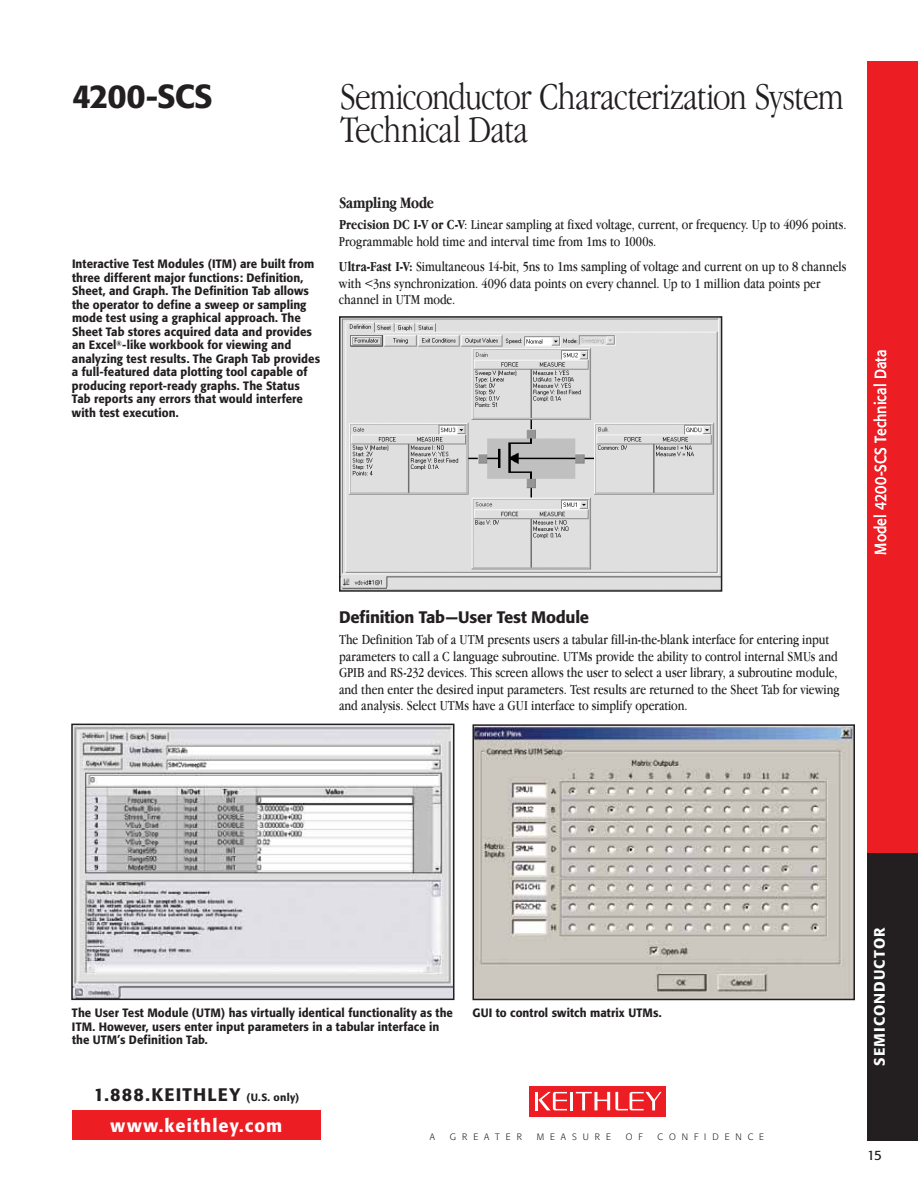
<style>
.page{position:relative;width:918px;height:1188px;background:#fff}
.page>*{position:absolute;margin:0;border:0;box-sizing:border-box;transform-origin:0 0}
.t1{font:300 condensed 39px/33px "Garamond IT Cby BT";letter-spacing:-.025em;color:#231f20}
.t2{font:500 33px "Formata";letter-spacing:-.03em;color:#231f20}
.t3{font:500 18px "Formata";letter-spacing:.065em;color:#231f20}
.t4{font:500 18px "Formata";letter-spacing:.06em;color:#fff}
.t5{font:500 16.5px "Formata";letter-spacing:-.01em;color:#231f20}
.t6{font:700 condensed 16.5px "Garamond IT Cby BT";color:#231f20}
.t7{font:15.75px "Formata";letter-spacing:.005em;color:#fff;scale:.9 1}
.t8{font:500 15px "Formata";letter-spacing:.07em;color:#fff}
.t9{font:condensed 14.25px/16.5px "Garamond IT Cby BT";color:#231f20}
.t10{font:13.5px "Formata";color:#231f20}
.t11{font:500 12px/13.5px "Formata";letter-spacing:.005em;color:#231f20;scale:.95 1}
.t12{font:300 9.15px "Formata";letter-spacing:.65em;color:#231f20}
.s1{font-weight:700}
.s2{font-size:10.5px}
</style>
<div class="page">
<div style="left:72px;top:1110px;width:249px;height:30px;background:#ed1d24"></div>
<div style="left:867px;top:61px;width:51px;height:792px;background:#ed1d24"></div>
<div style="left:867px;top:853px;width:51px;height:288px;background:#231f20"></div>
<div style="left:529px;top:1086px;width:137px;height:30px;background:#ed1d24"></div>
<hr style="left:570px;top:1092px;width:3px;height:18px;background:#fff">
<hr style="left:535px;top:1092px;width:3px;height:18px;background:#fff">
<svg style="left:538px;top:1092px;width:29px;height:18px"></svg>
<svg style="left:576px;top:1092px;width:86px;height:18px"></svg>
<img style="left:342px;top:319px;width:377px;height:270px">
<div style="left:339px;top:316px;width:383px;height:276px;border:2px solid #231f20"></div>
<img style="left:74px;top:727px;width:377px;height:270px">
<div style="left:71px;top:724px;width:383px;height:276px;border:2px solid #231f20"></div>
<img style="left:475px;top:727px;width:377px;height:270px">
<div style="left:472px;top:724px;width:383px;height:276px;border:2px solid #231f20"></div>
<h2 class="t2" style="left:72px;top:76px;width:142px">4200-SCS</h2>
<h1 class="t1" style="left:340px;top:80px;width:505px">Semiconductor Characterization System<br>Technical Data</h1>
<p class="t11" style="left:72px;top:257px;width:263px">Interactive Test Modules (ITM) are built from three different major functions: Definition, Sheet, and Graph. The Definition Tab allows the operator to define a sweep or sampling mode test using a graphical approach. The Sheet Tab stores acquired data and provides an Excel<sup>®</sup>-like workbook for viewing and analyzing test results. The Graph Tab provides a full-featured data plotting tool capable of producing report-ready graphs. The Status Tab reports any errors that would interfere with test execution.</p>
<p class="t6" style="left:339px;top:194px;width:97px">Sampling Mode</p>
<p class="t9" style="left:339px;top:217px;width:509px"><span class="s1">Precision DC I-V or C-V</span>: Linear sampling at fixed voltage, current, or frequency. Up to 4096 points.<br>Programmable hold time and interval time from 1ms to 1000s.</p>
<p class="t9" style="left:339px;top:259px;width:509px"><span class="s1">Ultra-Fast I-V:</span> Simultaneous 14-bit, 5ns to 1ms sampling of voltage and current on up to 8 channels with &lt;3ns synchronization. 4096 data points on every channel. Up to 1 million data points per channel in UTM mode.</p>
<p class="t5" style="left:339px;top:607px;width:252px">Definition Tab—User Test Module</p>
<p class="t9" style="left:339px;top:631px;width:502px">The Definition Tab of a UTM presents users a tabular fill-in-the-blank interface for entering input parameters to call a C language subroutine. UTMs provide the ability to control internal SMUs and GPIB and RS-232 devices. This screen allows the user to select a user library, a subroutine module, and then enter the desired input parameters. Test results are returned to the Sheet Tab for viewing and analysis. Select UTMs have a GUI interface to simplify operation.</p>
<p class="t7" style="left:871px;top:555px;width:229px;rotate:-90deg">Model 4200-SCS Technical Data</p>
<p class="t11" style="left:72px;top:1006px;width:403px">The User Test Module (UTM) has virtually identical functionality as the<br>ITM. However, users enter input parameters in a tabular interface in the UTM’s Definition Tab.</p>
<p class="t11" style="left:473px;top:1006px;width:201px">GUI to control switch matrix UTMs.</p>
<p class="t3" style="left:94px;top:1084px;width:207px">1.888.KEITHLEY <span class="s2">(U.S. only)</span></p>
<p class="t4" style="left:111px;top:1115px;width:173px">www.keithley.com</p>
<p class="t12" style="left:430px;top:1131px;width:7px">A</p>
<p class="t12" style="left:450px;top:1131px;width:73px">GREATER</p>
<p class="t12" style="left:537px;top:1131px;width:76px">MEASURE</p>
<p class="t12" style="left:626px;top:1131px;width:18px">O F</p>
<p class="t12" style="left:658px;top:1131px;width:108px">CONFIDENCE</p>
<p class="t8" style="left:870px;top:1066px;width:140px;rotate:-90deg">Semiconductor</p>
<p class="t10" style="left:867px;top:1148px;width:16px">15</p>
</div>
